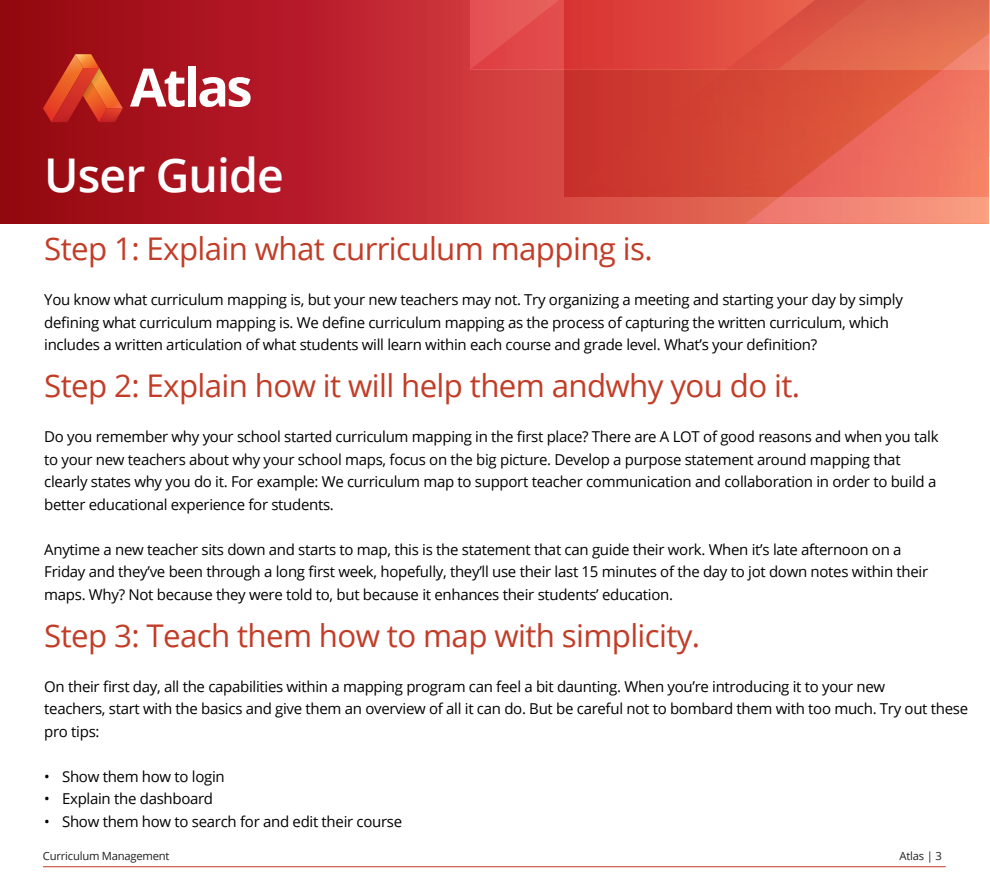
<style>
.page{position:relative;width:990px;height:886px;background:#fff}
.page>*{position:absolute;margin:0;border:0;box-sizing:border-box;transform-origin:0 0}
.t1{font:700 52.88px "Open Sans";letter-spacing:-.055em;color:#fff}
.t2{font:600 46.5px "Open Sans";letter-spacing:-.02em;color:#fff}
.t3{font:31.25px "Open Sans";letter-spacing:-.02em;color:#c23d27}
.t4{font:15px/22.5px "Open Sans";letter-spacing:-.02em;color:#000}
.t5{font:11.25px "Open Sans";letter-spacing:-.02em;color:#231f20}
</style>
<div class="page">
<svg style="left:0;top:0;width:746px;height:223px;background:#b62129"></svg>
<svg style="left:471px;top:0;width:93px;height:69px;background:#e24e4f"></svg>
<svg style="left:564px;top:0;width:182px;height:196px;background:#d33d33"></svg>
<svg style="left:746px;top:0;width:244px;height:223px;background:#e56752"></svg>
<hr style="left:43px;top:866px;width:903px;height:1px;background:#c23c27">
<svg style="left:43px;top:54px;width:80px;height:68px;background:#c53721"></svg>
<h1 class="t1" style="left:130px;top:50px;width:124px">Atlas</h1>
<h2 class="t2" style="left:44px;top:143px;width:241px">User Guide</h2>
<h3 class="t3" style="left:44px;top:227px;width:610px">Step 1: Explain what curriculum mapping is.</h3>
<p class="t4" style="left:44px;top:288px;width:860px">You know what curriculum mapping is, but your new teachers may not. Try organizing a meeting and starting your day by simply defining what curriculum mapping is. We define curriculum mapping as the process of capturing the written curriculum, which includes a written articulation of what students will learn within each course and grade level. What’s your definition?</p>
<h3 class="t3" style="left:44px;top:365px;width:757px">Step 2: Explain how it will help them andwhy you do it.</h3>
<p class="t4" style="left:44px;top:425px;width:896px">Do you remember why your school started curriculum mapping in the first place? There are A LOT of good reasons and when you talk to your new teachers about why your school maps, focus on the big picture. Develop a purpose statement around mapping that clearly states why you do it. For example: We curriculum map to support teacher communication and collaboration in order to build a better educational experience for students.</p>
<p class="t4" style="left:44px;top:538px;width:885px">Anytime a new teacher sits down and starts to map, this is the statement that can guide their work. When it’s late afternoon on a<br>Friday and they’ve been through a long first week, hopefully, they’ll use their last 15 minutes of the day to jot down notes within their maps. Why? Not because they were told to, but because it enhances their students’ education.</p>
<h3 class="t3" style="left:44px;top:614px;width:658px">Step 3: Teach them how to map with simplicity.</h3>
<p class="t4" style="left:44px;top:675px;width:925px">On their first day, all the capabilities within a mapping program can feel a bit daunting. When you’re introducing it to your new<br>teachers, start with the basics and give them an overview of all it can do. But be careful not to bombard them with too much. Try out these pro tips:</p>
<p class="t4" style="left:44px;top:765px;width:182px">• Show them how to login</p>
<p class="t4" style="left:44px;top:787px;width:170px">• Explain the dashboard</p>
<p class="t4" style="left:44px;top:810px;width:359px">• Show them how to search for and edit their course</p>
<p class="t5" style="left:43px;top:848px;width:128px">Curriculum Management</p>
<p class="t5" style="left:900px;top:848px;width:44px">Atlas | 3</p>
</div>
